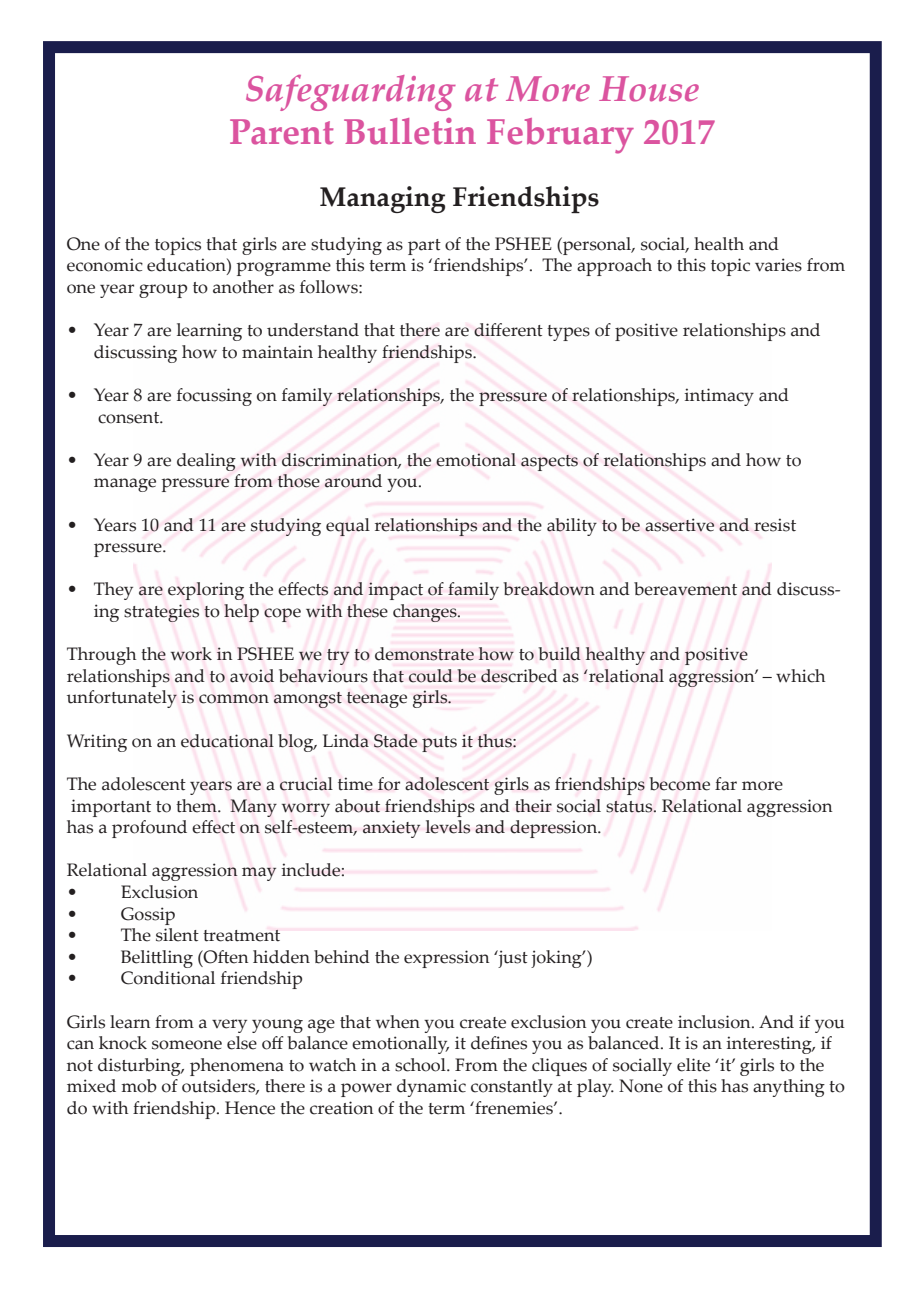
<style>
.page{position:relative;width:919px;height:1289px;background:#fff}
.page>*{position:absolute;margin:0;border:0;box-sizing:border-box;transform-origin:0 0}
.t1{font:700 36px "Palatino Linotype";color:#db549f}
.t2{font:italic 700 36px "Palatino Linotype";color:#db549f}
.t3{font:700 27px "Palatino Linotype";color:#231f20}
.t4{font:18px/21.6px "Palatino Linotype";color:#231f20}
</style>
<div class="page">
<img style="left:133px;top:322px;width:638px;height:608px">
<div style="left:43px;top:41px;width:838px;height:1205px;border:12px solid #1a1d4c"></div>
<p class="t2" style="left:244px;top:63px;width:457px">Safeguarding at More House</p>
<p class="t1" style="left:229px;top:106px;width:487px">Parent Bulletin February 2017</p>
<p class="t3" style="left:319px;top:178px;width:281px">Managing Friendships</p>
<p class="t4" style="left:67px;top:232px;width:713px">One of the topics that girls are studying as part of the PSHEE (personal, social, health and</p>
<p class="t4" style="left:67px;top:253px;width:780px">economic education) programme this term is ‘friendships’. The approach to this topic varies from one year group to another as follows:</p>
<p class="t4" style="left:94px;top:318px;width:728px;text-indent:-27px">• Year 7 are learning to understand that there are different types of positive relationships and discussing how to maintain healthy friendships.</p>
<p class="t4" style="left:67px;top:383px;width:724px">• Year 8 are focussing on family relationships, the pressure of relationships, intimacy and</p>
<p class="t4" style="left:98px;top:405px;width:67px">consent.</p>
<p class="t4" style="left:67px;top:448px;width:736px">• Year 9 are dealing with discrimination, the emotional aspects of relationships and how to</p>
<p class="t4" style="left:94px;top:469px;width:330px">manage pressure from those around you.</p>
<p class="t4" style="left:67px;top:513px;width:731px">• Years 10 and 11 are studying equal relationships and the ability to be assertive and resist</p>
<p class="t4" style="left:94px;top:534px;width:74px">pressure.</p>
<p class="t4" style="left:94px;top:577px;width:748px;text-indent:-27px">• They are exploring the effects and impact of family breakdown and bereavement and discuss&shy;ing strategies to help cope with these changes.</p>
<p class="t4" style="left:67px;top:642px;width:682px">Through the work in PSHEE we try to demonstrate how to build healthy and positive</p>
<p class="t4" style="left:67px;top:664px;width:760px">relationships and to avoid behaviours that could be described as ‘relational aggression’ – which unfortunately is common amongst teenage girls.</p>
<p class="t4" style="left:67px;top:729px;width:451px">Writing on an educational blog, Linda Stade puts it thus:</p>
<p class="t4" style="left:67px;top:772px;width:718px">The adolescent years are a crucial time for adolescent girls as friendships become far more</p>
<p class="t4" style="left:67px;top:793px;width:767px">important to them. Many worry about friendships and their social status. Relational aggression has a profound effect on self-esteem, anxiety levels and depression.</p>
<p class="t4" style="left:67px;top:858px;width:280px">Relational aggression may include:</p>
<p class="t4" style="left:67px;top:880px;width:133px">• Exclusion</p>
<p class="t4" style="left:67px;top:901px;width:110px">• Gossip</p>
<p class="t4" style="left:67px;top:923px;width:215px">• The silent treatment</p>
<p class="t4" style="left:67px;top:945px;width:527px">• Belittling (Often hidden behind the expression ‘just joking’)</p>
<p class="t4" style="left:67px;top:966px;width:238px">• Conditional friendship</p>
<p class="t4" style="left:67px;top:1009px;width:779px">Girls learn from a very young age that when you create exclusion you create inclusion. And if you can knock someone else off balance emotionally, it defines you as balanced. It is an interesting, if not disturbing, phenomena to watch in a school. From the cliques of socially elite ‘it’ girls to the mixed mob of outsiders, there is a power dynamic constantly at play. None of this has anything to do with friendship. Hence the creation of the term ‘frenemies’.</p>
</div>
